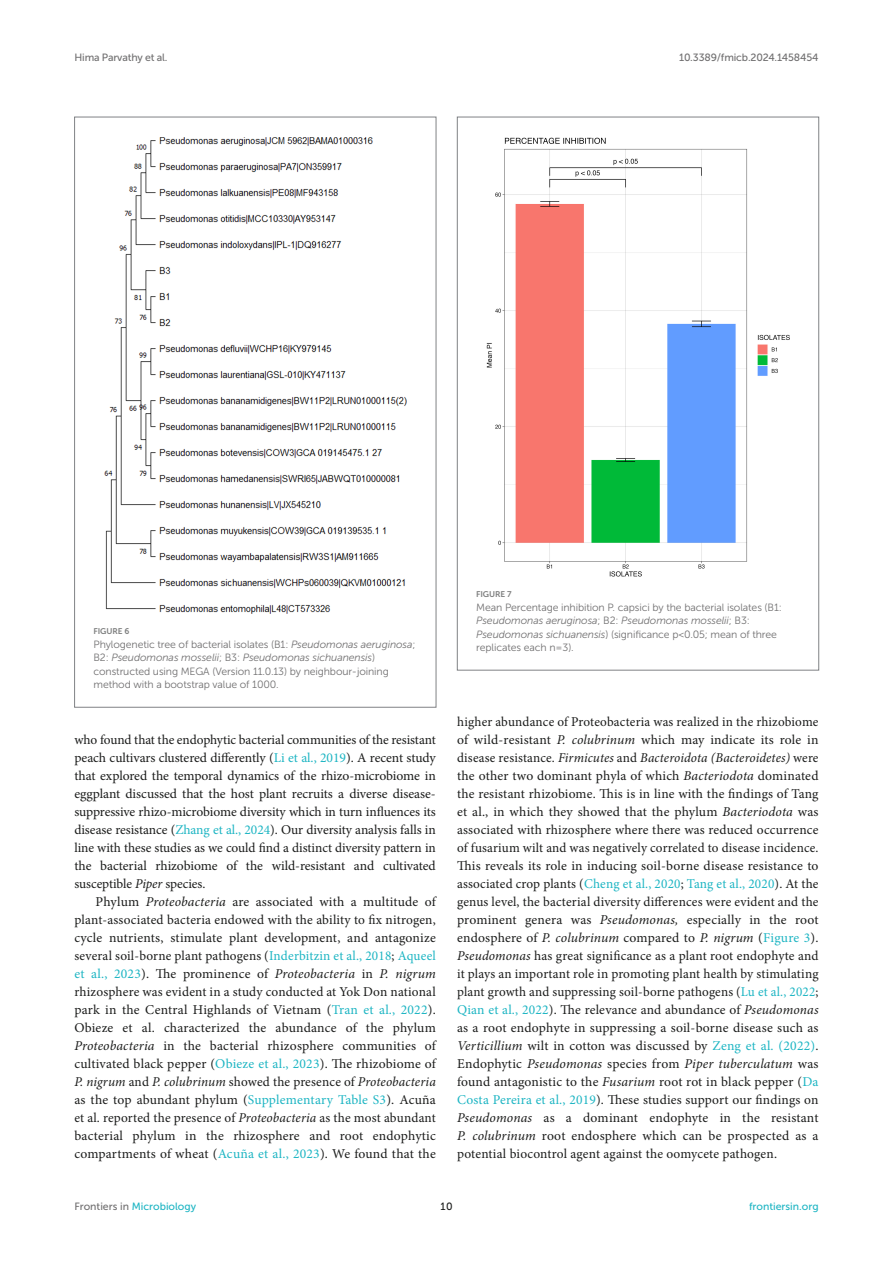
<style>
.page{position:relative;width:893px;height:1263px;background:#fff}
.page>*{position:absolute;margin:0;border:0;box-sizing:border-box;transform-origin:0 0}
.TEXT{font:13.5px/18px "Minion Pro";letter-spacing:.015em;color:#1b1c1b;text-align:justify}
.TEXT_FLUSH{font:13.5px/18px "Minion Pro";letter-spacing:-.005em;color:#1b1c1b;text-align:justify}
.FIG_LEG{font:10.5px/13.5px "Museo Sans 300";letter-spacing:-.01em;color:#706f70}
.t1{font:10.5px "Museo Sans 500";letter-spacing:-.015em;color:#706f70}
.t2{font:10.5px "Museo Sans 500";color:#1db5c3}
.t3{font:10.5px "Museo Sans 500";color:#1b1c1b}
.FIG_HD{font:8.25px "Museo Sans 700";letter-spacing:-.01em;color:#7e7f7f}
.s1{font-style:italic}
.s2{color:#1db5c3}
.s3{color:#706f70}
</style>
<div class="page">
<img style="left:104px;top:137px;width:303px;height:477px">
<img style="left:486px;top:137px;width:304px;height:440px">
<p class="t1" style="left:74px;top:51px;width:95px">Hima Parvathy et al.</p>
<p class="t1" style="left:679px;top:51px;width:141px">10.3389/fmicb.2024.1458454</p>
<p class="FIG_HD" style="left:94px;top:627px;width:37px">FIGURE 6</p>
<p class="FIG_LEG" style="left:94px;top:637px;width:324px">Phylogenetic tree of bacterial isolates (B1: <span class="s1">Pseudomonas aeruginosa</span>; B2: <span class="s1">Pseudomonas mosselii</span>; B3: <span class="s1">Pseudomonas sichuanensis</span>) constructed using MEGA (Version 11.0.13) by neighbour-joining method with a bootstrap value of 1000.</p>
<p class="TEXT_FLUSH" style="left:74px;top:731px;width:363px">who found that the endophytic bacterial communities of the resistant peach cultivars clustered differently (<span class="s2">Li et al., 2019</span>). A recent study that explored the temporal dynamics of the rhizo-microbiome in eggplant discussed that the host plant recruits a diverse disease&shy;suppressive rhizo-microbiome diversity which in turn influences its disease resistance (<span class="s2">Zhang et al., 2024</span>). Our diversity analysis falls in line with these studies as we could find a distinct diversity pattern in the bacterial rhizobiome of the wild-resistant and cultivated susceptible <span class="s1">Piper</span> species.</p>
<p class="TEXT" style="left:74px;top:893px;width:363px;text-indent:21px">Phylum <span class="s1">Proteobacteria</span> are associated with a multitude of plant-associated bacteria endowed with the ability to fix nitrogen, cycle nutrients, stimulate plant development, and antagonize several soil-borne plant pathogens (<span class="s2">Inderbitzin et al., 2018</span>; <span class="s2">Aqueel et al., 2023</span>). The prominence of <span class="s1">Proteobacteria</span> in <span class="s1">P. nigrum </span>rhizosphere was evident in a study conducted at Yok Don national park in the Central Highlands of Vietnam (<span class="s2">Tran et al., 2022</span>).<br>Obieze et al. characterized the abundance of the phylum <span class="s1">Proteobacteria</span> in the bacterial rhizosphere communities of cultivated black pepper (<span class="s2">Obieze et al., 2023</span>). The rhizobiome of <span class="s1">P. nigrum</span> and <span class="s1">P. colubrinum</span> showed the presence of <span class="s1">Proteobacteria </span>as the top abundant phylum (<span class="s2">Supplementary Table S3</span>). Acuña et al. reported the presence of <span class="s1">Proteobacteria</span> as the most abundant bacterial phylum in the rhizosphere and root endophytic compartments of wheat (<span class="s2">Acuña et al., 2023</span>). We found that the</p>
<p class="FIG_HD" style="left:476px;top:590px;width:37px">FIGURE 7</p>
<p class="FIG_LEG" style="left:476px;top:600px;width:307px">Mean Percentage inhibition P. capsici by the bacterial isolates (B1:<br><span class="s1">Pseudomonas aeruginosa</span>; B2: <span class="s1">Pseudomonas mosselii</span>; B3:<br><span class="s1">Pseudomonas sichuanensis</span>) (significance p&lt;0.05; mean of three replicates each n=3).</p>
<p class="TEXT" style="left:457px;top:713px;width:363px">higher abundance of Proteobacteria was realized in the rhizobiome of wild-resistant <span class="s1">P. colubrinum</span> which may indicate its role in disease resistance. <span class="s1">Firmicutes</span> and <span class="s1">Bacteroidota (Bacteroidetes)</span> were the other two dominant phyla of which <span class="s1">Bacteriodota</span> dominated the resistant rhizobiome. This is in line with the findings of Tang et al., in which they showed that the phylum <span class="s1">Bacteriodota</span> was associated with rhizosphere where there was reduced occurrence of fusarium wilt and was negatively correlated to disease incidence.<br>This reveals its role in inducing soil-borne disease resistance to associated crop plants (<span class="s2">Cheng et al., 2020</span>; <span class="s2">Tang et al., 2020</span>). At the genus level, the bacterial diversity differences were evident and the prominent genera was <span class="s1">Pseudomonas,</span> especially in the root endosphere of <span class="s1">P. colubrinum</span> compared to <span class="s1">P. nigrum</span> (<span class="s2">Figure 3</span>).<br><span class="s1">Pseudomonas</span> has great significance as a plant root endophyte and it plays an important role in promoting plant health by stimulating plant growth and suppressing soil-borne pathogens (<span class="s2">Lu et al., 2022</span>; <span class="s2">Qian et al., 2022</span>). The relevance and abundance of <span class="s1">Pseudomonas </span>as a root endophyte in suppressing a soil-borne disease such as <span class="s1">Verticillium</span> wilt in cotton was discussed by <span class="s2">Zeng et al. (2022)</span>.<br>Endophytic <span class="s1">Pseudomonas</span> species from <span class="s1">Piper tuberculatum</span> was found antagonistic to the <span class="s1">Fusarium</span> root rot in black pepper (<span class="s2">Da Costa Pereira et al., 2019</span>). These studies support our findings on <span class="s1">Pseudomonas</span> as a dominant endophyte in the resistant <span class="s1">P. colubrinum</span> root endosphere which can be prospected as a potential biocontrol agent against the oomycete pathogen.</p>
<p class="t2" style="left:74px;top:1200px;width:123px"><span class="s3">Frontiers in</span> Microbiology</p>
<p class="t3" style="left:440px;top:1200px;width:14px">10</p>
<p class="t2" style="left:749px;top:1200px;width:71px">frontiersin.org</p>
</div>
